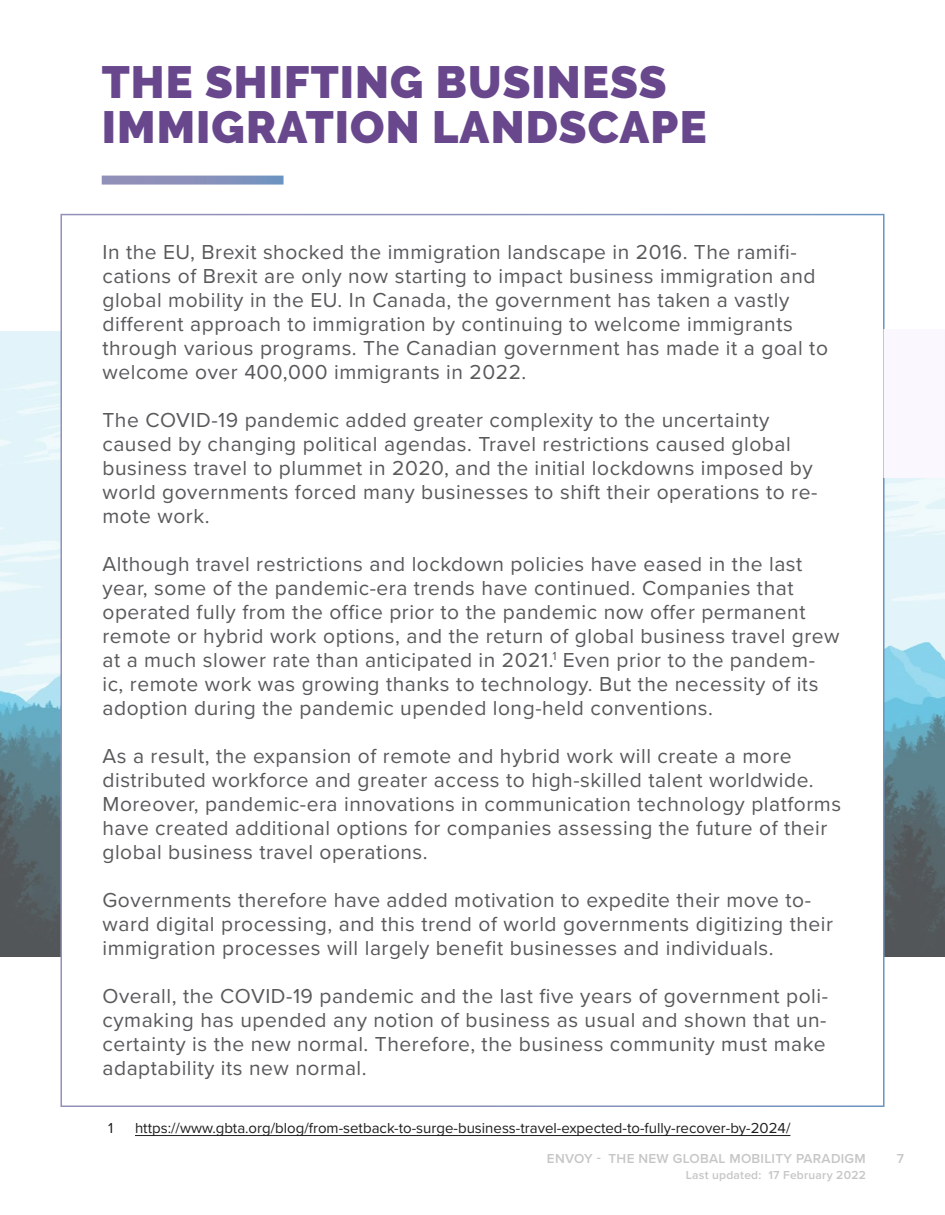
<style>
.page{position:relative;width:945px;height:1215px;background:#fff}
.page>*{position:absolute;margin:0;border:0;box-sizing:border-box;transform-origin:0 0}
.Table_of_Contents{font:900 45px/45px "Raleway";letter-spacing:.025em;color:#68478d}
.Table_of_Contents-2{font:21px/24px "Proxima Nova";letter-spacing:.025em;color:#58595b}
.Bullet{font:15px "Proxima Nova";color:#1e1e1e}
.t1{font:600 13.5px "Proxima Nova";letter-spacing:.02em;color:#c6c6c6}
.t2{font:600 12px "Proxima Nova";letter-spacing:.02em;color:#c6c6c6}
</style>
<div class="page">
<img style="left:0;top:332px;width:945px;height:624px">
<svg style="left:102px;top:176px;width:182px;height:9px;fill:#8d91bb"></svg>
<hr style="left:135px;top:1135px;width:655px;height:1px;background:#1e1e1e">
<div style="left:61px;top:215px;width:823px;height:891px;background:#fff"></div>
<svg style="left:884px;top:332px;width:61px;height:146px"></svg>
<p class="Table_of_Contents" style="left:102px;top:60px;width:606px">THE SHIFTING BUSINESS<br>IMMIGRATION LANDSCAPE</p>
<p class="Table_of_Contents-2" style="left:102px;top:239px;width:727px">In the EU, Brexit shocked the immigration landscape in 2016. The ramifi&shy;cations of Brexit are only now starting to impact business immigration and global mobility in the EU. In Canada, the government has taken a vastly different approach to immigration by continuing to welcome immigrants through various programs. The Canadian government has made it a goal to welcome over 400,000 immigrants in 2022.</p>
<p class="Table_of_Contents-2" style="left:102px;top:407px;width:716px">The COVID-19 pandemic added greater complexity to the uncertainty caused by changing political agendas. Travel restrictions caused global business travel to plummet in 2020, and the initial lockdowns imposed by world governments forced many businesses to shift their operations to re&shy;mote work.</p>
<p class="Table_of_Contents-2" style="left:102px;top:551px;width:739px">Although travel restrictions and lockdown policies have eased in the last year, some of the pandemic-era trends have continued. Companies that operated fully from the office prior to the pandemic now offer permanent remote or hybrid work options, and the return of global business travel grew at a much slower rate than anticipated in 2021.<sup>1</sup> Even prior to the pandem&shy;ic, remote work was growing thanks to technology. But the necessity of its adoption during the pandemic upended long-held conventions.</p>
<p class="Table_of_Contents-2" style="left:102px;top:743px;width:740px">As a result, the expansion of remote and hybrid work will create a more distributed workforce and greater access to high-skilled talent worldwide.<br>Moreover, pandemic-era innovations in communication technology platforms have created additional options for companies assessing the future of their global business travel operations.</p>
<p class="Table_of_Contents-2" style="left:102px;top:887px;width:732px">Governments therefore have added motivation to expedite their move to&shy;ward digital processing, and this trend of world governments digitizing their immigration processes will largely benefit businesses and individuals.</p>
<p class="Table_of_Contents-2" style="left:102px;top:983px;width:727px;text-align:justify">Overall, the COVID-19 pandemic and the last five years of government poli&shy;cymaking has upended any notion of business as usual and shown that un&shy;certainty is the new normal. Therefore, the business community must make adaptability its new normal.</p>
<p class="Bullet" style="left:108px;top:1117px;width:7px">1</p>
<p class="Bullet" style="left:135px;top:1117px;width:657px">https://www.gbta.org/blog/from-setback-to-surge-business-travel-expected-to-fully-recover-by-2024/</p>
<p class="t1" style="left:547px;top:1148px;width:320px">ENVOY - THE NEW GLOBAL MOBILITY PARADIGM</p>
<p class="t2" style="left:686px;top:1167px;width:181px">Last updated: 17 February 2022</p>
<p class="t1" style="left:897px;top:1148px;width:9px">7</p>
</div>
